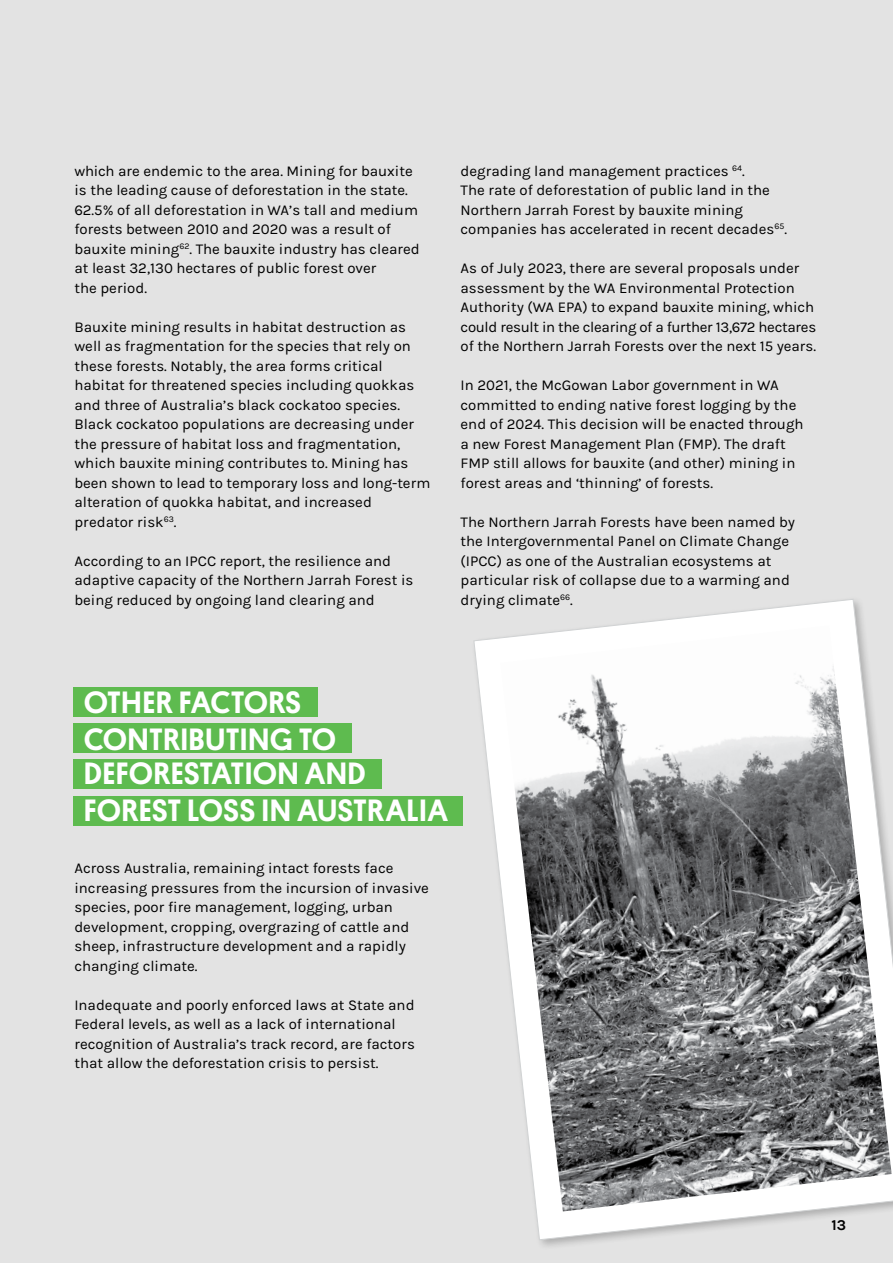
<style>
.page{position:relative;width:893px;height:1263px;background:#e3e3e3}
.page>*{position:absolute;margin:0;border:0;box-sizing:border-box;transform-origin:0 0}
.t1{font:500 31.05px/37px "Platform";letter-spacing:.03em;color:#fff}
.t2{font:15px/19.5px "Karla";color:#000}
.t3{font:700 15px "Karla";color:#000}
</style>
<div class="page">
<svg style="left:474px;top:599px;width:419px;height:641px"></svg>
<img style="left:500px;top:625px;width:392px;height:586px">
<div style="left:74px;top:687px;width:244px;height:29px;background:#5ebb4f"></div>
<div style="left:74px;top:723px;width:278px;height:30px;background:#5ebb4f"></div>
<div style="left:74px;top:759px;width:308px;height:30px;background:#5ebb4f"></div>
<div style="left:74px;top:796px;width:389px;height:29px;background:#5ebb4f"></div>
<p class="t2" style="left:74px;top:161px;width:347px">which are endemic to the area. Mining for bauxite is the leading cause of deforestation in the state.<br>62.5% of all deforestation in WA’s tall and medium forests between 2010 and 2020 was a result of bauxite mining<sup>62</sup>. The bauxite industry has cleared at least 32,130 hectares of public forest over<br>the period.</p>
<p class="t2" style="left:74px;top:317px;width:357px">Bauxite mining results in habitat destruction as well as fragmentation for the species that rely on these forests. Notably, the area forms critical habitat for threatened species including quokkas and three of Australia’s black cockatoo species.<br>Black cockatoo populations are decreasing under the pressure of habitat loss and fragmentation, which bauxite mining contributes to. Mining has been shown to lead to temporary loss and long-term alteration of quokka habitat, and increased predator risk<sup>63</sup>.</p>
<p class="t2" style="left:74px;top:551px;width:340px">According to an IPCC report, the resilience and adaptive capacity of the Northern Jarrah Forest is being reduced by ongoing land clearing and</p>
<p class="t2" style="left:461px;top:161px;width:328px">degrading land management practices <sup>64</sup>.<br>The rate of deforestation of public land in the Northern Jarrah Forest by bauxite mining companies has accelerated in recent decades<sup>65</sup>.</p>
<p class="t2" style="left:461px;top:259px;width:357px">As of July 2023, there are several proposals under assessment by the WA Environmental Protection Authority (WA EPA) to expand bauxite mining, which could result in the clearing of a further 13,672 hectares of the Northern Jarrah Forests over the next 15 years.</p>
<p class="t2" style="left:461px;top:376px;width:345px">In 2021, the McGowan Labor government in WA committed to ending native forest logging by the end of 2024. This decision will be enacted through a new Forest Management Plan (FMP). The draft FMP still allows for bauxite (and other) mining in forest areas and ‘thinning’ of forests.</p>
<p class="t2" style="left:461px;top:512px;width:336px">The Northern Jarrah Forests have been named by the Intergovernmental Panel on Climate Change (IPCC) as one of the Australian ecosystems at particular risk of collapse due to a warming and drying climate<sup>66</sup>.</p>
<h1 class="t1" style="left:84px;top:681px;width:253px">OTHER FACTORS<br>CONTRIBUTING TO</h1>
<h1 class="t1" style="left:84px;top:753px;width:283px">DEFORESTATION AND</h1>
<h1 class="t1" style="left:84px;top:790px;width:365px">FOREST LOSS IN AUSTRALIA</h1>
<p class="t2" style="left:74px;top:859px;width:356px">Across Australia, remaining intact forests face increasing pressures from the incursion of invasive species, poor fire management, logging, urban development, cropping, overgrazing of cattle and sheep, infrastructure development and a rapidly changing climate.</p>
<p class="t2" style="left:74px;top:995px;width:342px">Inadequate and poorly enforced laws at State and Federal levels, as well as a lack of international recognition of Australia’s track record, are factors that allow the deforestation crisis to persist.</p>
<p class="t3" style="left:831px;top:1216px;width:16px">13</p>
</div>
